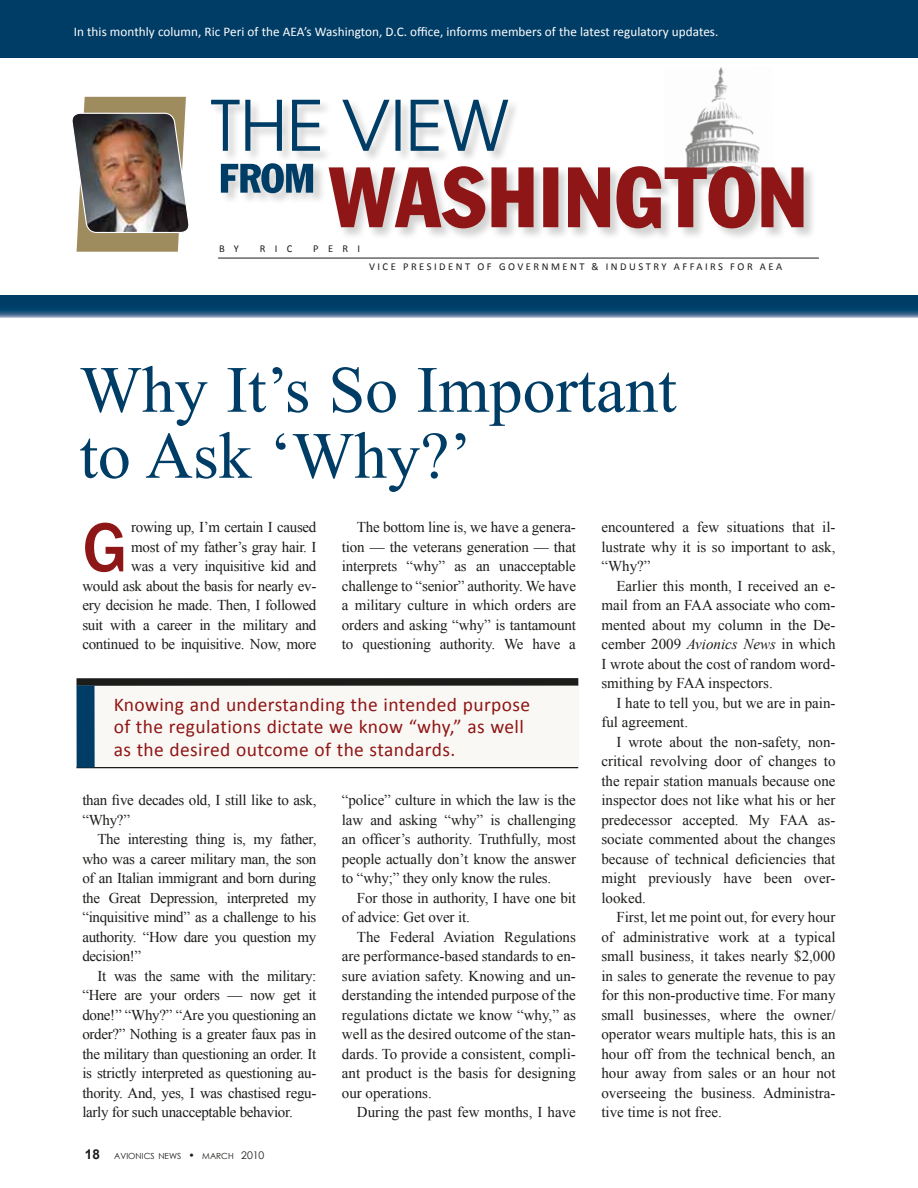
<style>
.page{position:relative;width:918px;height:1188px;background:#fff}
.page>*{position:absolute;margin:0;border:0;box-sizing:border-box;transform-origin:0 0}
.t1{font:500 72px "Franklin Gothic";color:#8f1616}
.t2{font:66px/66px "Times New Roman";color:#003d66}
.t3{font:19.5px/22.5px "Calibri";letter-spacing:.02em;color:#8f1616}
.t4{font:15px/19.5px "Times New Roman";letter-spacing:-.01em;color:#1c1c1a;text-align:justify}
.t5{font:13.2px "Calibri";letter-spacing:.005em;color:#fff}
.t6{font:10.5px "Calibri";letter-spacing:.24em;color:#1c1c1a}
.t7{font:8.4px "Century Gothic";color:#1c1c1a}
.s1{font-style:italic}
.s2{font-family:"Arial";font-weight:700;font-size:13.5px}
.s3{font-size:10.5px}
</style>
<div class="page">
<img style="left:685px;top:67px;width:75px;height:98px">
<div style="left:0;top:0;width:918px;height:58px;background:#003d66"></div>
<img style="left:72px;top:97px;width:117px;height:155px">
<hr style="left:218px;top:258px;width:601px;height:1px;background:#1c1c1a">
<svg style="left:0;top:296px;width:918px;height:22px;background:#1b5178"></svg>
<hr style="left:77px;top:767px;width:501px;height:1px;background:#1c1c1a">
<div style="left:90px;top:683px;width:489px;height:84px;background:#faf8f4"></div>
<div style="left:77px;top:678px;width:501px;height:8px;background:#1c1c1a"></div>
<div style="left:77px;top:686px;width:18px;height:82px;background:#003d66"></div>
<div style="left:328px;top:165px;width:488px;height:75px;background:#1c1c1a;opacity:.2"></div>
<svg style="left:329px;top:166px;width:475px;height:62px"></svg>
<div style="left:210px;top:99px;width:310px;height:64px;background:#1c1c1a;opacity:.2"></div>
<svg style="left:211px;top:100px;width:297px;height:51px"></svg>
<div style="left:220px;top:162px;width:105px;height:43px;background:#1c1c1a;opacity:.2"></div>
<svg style="left:221px;top:163px;width:92px;height:30px;background:#507792"></svg>
<p class="t5" style="left:74px;top:24px;width:646px">I n this monthly column, Ric Peri of the AEA’s Washington, D.C. office, informs members of the latest regulatory updates.</p>
<p class="t6" style="left:219px;top:242px;width:21px">b y</p>
<p class="t6" style="left:260px;top:242px;width:34px">ric</p>
<p class="t6" style="left:313px;top:242px;width:48px">peri</p>
<p class="t6" style="left:369px;top:260px;width:245px">vice presidenT of Government &amp; IND</p>
<p class="t6" style="left:629px;top:260px;width:32px">USTRY</p>
<p class="t6" style="left:674px;top:260px;width:109px">Affairs for aea</p>
<h2 class="t2" style="left:80px;top:356px;width:599px">Why It’s So Important to Ask ‘Why?’</h2>
<h1 class="t1" style="left:82px;top:503px;width:47px">G</h1>
<p class="t4" style="left:601px;top:517px;width:236px">encountered a few situations that il&shy;lustrate why it is so important to ask, “Why?”</p>
<p class="t4" style="left:601px;top:576px;width:236px;text-indent:15px">Earlier this month, I received an e&shy;mail from an FAA associate who com&shy;mented about my column in the De&shy;cember 2009 <span class="s1">Avionics News</span> in which I wrote about the cost of random word&shy;smithing by FAA inspectors.</p>
<p class="t4" style="left:601px;top:693px;width:236px;text-indent:15px">I hate to tell you, but we are in pain&shy;ful agreement.</p>
<p class="t4" style="left:601px;top:732px;width:236px;text-indent:15px">I wrote about the non-safety, non&shy;critical revolving door of changes to the repair station manuals because one inspector does not like what his or her predecessor accepted. My FAA as&shy;sociate commented about the changes because of technical deficiencies that might previously have been over&shy;looked.</p>
<p class="t4" style="left:601px;top:907px;width:236px;text-indent:15px">First, let me point out, for every hour of administrative work at a typical small business, it takes nearly $2,000 in sales to generate the revenue to pay for this non-productive time. For many small businesses, where the owner/ operator wears multiple hats, this is an hour off from the technical bench, an hour away from sales or an hour not overseeing the business. Administra&shy;tive time is not free.</p>
<p class="t4" style="left:342px;top:517px;width:236px;text-indent:15px">The bottom line is, we have a genera&shy;tion — the veterans generation — that interprets “why” as an unacceptable challenge to “senior” authority. We have a military culture in which orders are orders and asking “why” is tantamount to questioning authority. We have a</p>
<p class="t4" style="left:82px;top:517px;width:236px;text-align:right">rowing up, I’m certain I caused<br>most of my father’s gray hair. I<br>was a very inquisitive kid and<br>would ask about the basis for nearly ev&shy;ery decision he made. Then, I followed suit with a career in the military and continued to be inquisitive. Now, more</p>
<h3 class="t3" style="left:114px;top:693px;width:418px">Knowing and understanding the intended purpose of the regulations dictate we know “why,” as well as the desired outcome of the standards.</h3>
<p class="t4" style="left:342px;top:790px;width:236px">“police” culture in which the law is the law and asking “why” is challenging an officer’s authority. Truthfully, most people actually don’t know the answer to “why;” they only know the rules.</p>
<p class="t4" style="left:342px;top:888px;width:236px;text-indent:15px">For those in authority, I have one bit of advice: Get over it.</p>
<p class="t4" style="left:342px;top:927px;width:236px;text-indent:15px">The Federal Aviation Regulations are performance-based standards to en&shy;sure aviation safety. Knowing and un&shy;derstanding the intended purpose of the regulations dictate we know “why,” as well as the desired outcome of the stan&shy;dards. To provide a consistent, compli&shy;ant product is the basis for designing our operations.</p>
<p class="t4" style="left:357px;top:1102px;width:221px">During the past few months, I have</p>
<p class="t4" style="left:82px;top:790px;width:236px">than five decades old, I still like to ask, “Why?”</p>
<p class="t4" style="left:82px;top:829px;width:236px;text-indent:15px">The interesting thing is, my father, who was a career military man, the son of an Italian immigrant and born during the Great Depression, interpreted my “inquisitive mind” as a challenge to his authority. “How dare you question my decision!”</p>
<p class="t4" style="left:82px;top:966px;width:236px;text-indent:15px">It was the same with the military: “Here are your orders — now get it done!” “Why?” “Are you questioning an order?” Nothing is a greater faux pas in the military than questioning an order. It is strictly interpreted as questioning au&shy;thority. And, yes, I was chastised regu&shy;larly for such unacceptable behavior.</p>
<p class="t7" style="left:85px;top:1150px;width:181px"><span class="s2">18</span> AVIONICS NEWS <span class="s3">•</span> MARCH <span class="s3">2010</span></p>
</div>
